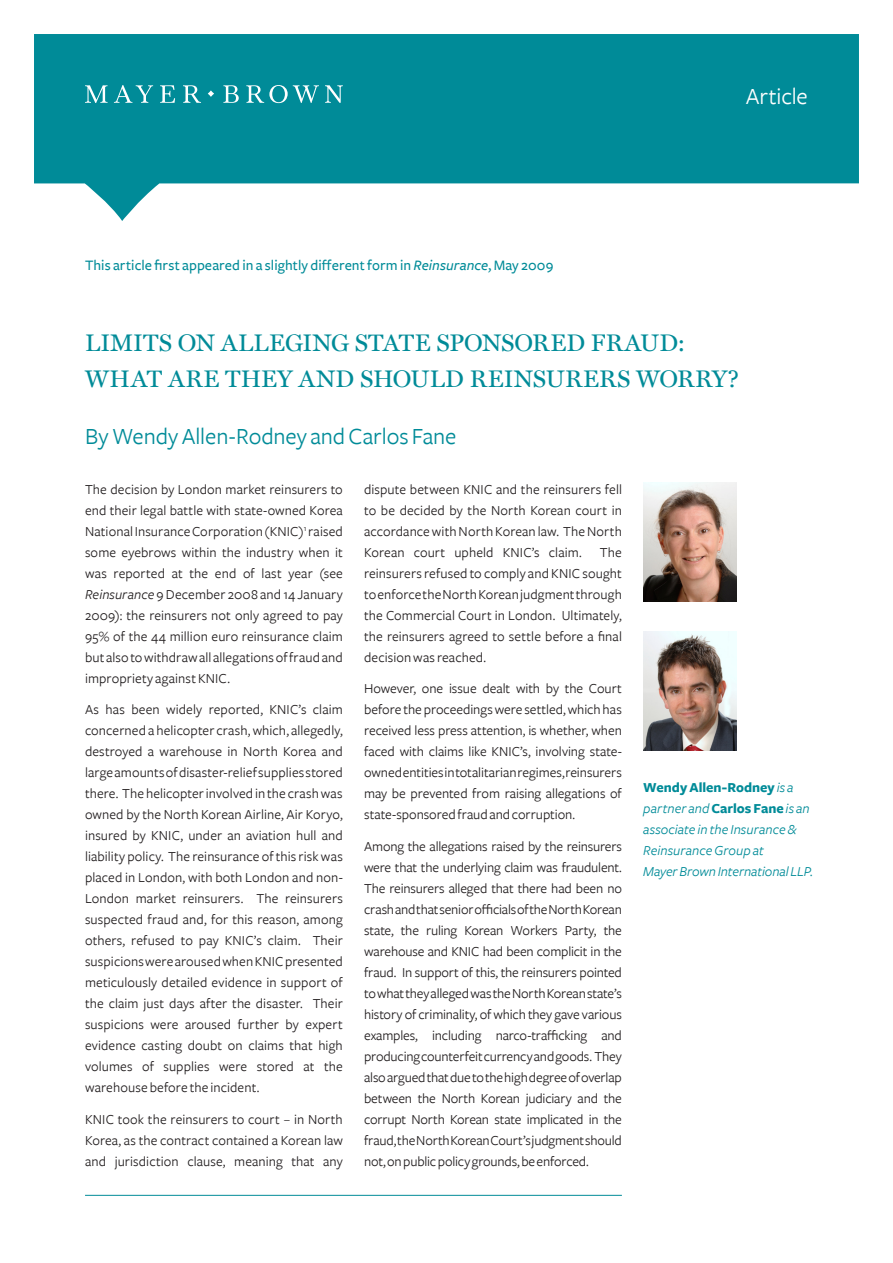
<style>
.page{position:relative;width:893px;height:1263px;background:#fff}
.page>*{position:absolute;margin:0;border:0;box-sizing:border-box;transform-origin:0 0}
.M_roman______title_2{font:24px/36px "Miller Text";color:#008b98}
.M_roman______title_2-2{font:24px "Freight Sans";color:#008b98}
.F_book______document{font:24px "Freight Sans";letter-spacing:-.005em;color:#fff}
.Headings_L1_Subhead{font:500 15px "Freight Sans";letter-spacing:.005em;color:#008b98}
.Body_copy{font:14.25px/21px "Freight Sans";letter-spacing:.005em;color:#231f20;text-align:justify}
.Body_copy_italic{font:italic 14.25px/21px "Freight Sans";color:#008b98}
.s1{font-style:italic}
.s2{font-weight:700;font-style:normal}
</style>
<div class="page">
<svg style="left:34px;top:34px;width:825px;height:187px;fill:#008b98"></svg>
<svg style="left:85px;top:85px;width:258px;height:18px;background:#38a4ae"></svg>
<hr style="left:85px;top:1195px;width:537px;height:1px;background:#008b98">
<img style="left:643px;top:482px;width:94px;height:119px">
<img style="left:643px;top:631px;width:94px;height:119px">
<p class="F_book______document" style="left:746px;top:83px;width:64px">Article</p>
<p class="Headings_L1_Subhead" style="left:85px;top:257px;width:470px">This article first appeared in a slightly different form in <span class="s1">Reinsurance</span>, May 2009</p>
<p class="M_roman______title_2" style="left:85px;top:325px;width:656px">LIMITS ON ALLEGING STATE SPONSORED FRAUD:<br>WHAT ARE THEY AND SHOULD REINSURERS WORRY?</p>
<p class="M_roman______title_2-2" style="left:85px;top:423px;width:373px">By Wendy Allen-Rodney and Carlos Fane</p>
<p class="Body_copy" style="left:85px;top:479px;width:259px">The decision by London market reinsurers to end their legal battle with state-owned Korea National Insurance Corporation (KNIC)<sup>1</sup> raised some eyebrows within the industry when it was reported at the end of last year (see <span class="s1">Reinsurance</span> 9 December 2008 and 14 January 2009): the reinsurers not only agreed to pay 95% of the 44 million euro reinsurance claim but also to withdraw all allegations of fraud and impropriety against KNIC.</p>
<p class="Body_copy" style="left:85px;top:699px;width:259px">As has been widely reported, KNIC’s claim concerned a helicopter crash, which, allegedly, destroyed a warehouse in North Korea and large amounts of disaster-relief supplies stored there. The helicopter involved in the crash was owned by the North Korean Airline, Air Koryo, insured by KNIC, under an aviation hull and liability policy. The reinsurance of this risk was placed in London, with both London and non-London market reinsurers. The reinsurers suspected fraud and, for this reason, among others, refused to pay KNIC’s claim. Their suspicions were aroused when KNIC presented meticulously detailed evidence in support of the claim just days after the disaster. Their suspicions were aroused further by expert evidence casting doubt on claims that high volumes of supplies were stored at the warehouse before the incident.</p>
<p class="Body_copy" style="left:85px;top:1109px;width:259px">KNIC took the reinsurers to court – in North Korea, as the contract contained a Korean law and jurisdiction clause, meaning that any</p>
<p class="Body_copy" style="left:364px;top:479px;width:259px">dispute between KNIC and the reinsurers fell to be decided by the North Korean court in accordance with North Korean law. The North Korean court upheld KNIC’s claim.</p>
<p class="Body_copy" style="left:364px;top:542px;width:259px;text-indent:236px">The reinsurers refused to comply and KNIC sought to enforce the North Korean judgment through the Commercial Court in London. Ultimately, the reinsurers agreed to settle before a final decision was reached.</p>
<p class="Body_copy" style="left:364px;top:678px;width:259px">However, one issue dealt with by the Court before the proceedings were settled, which has received less press attention, is whether, when faced with claims like KNIC’s, involving state&shy;owned entities in totalitarian regimes, reinsurers may be prevented from raising allegations of state-sponsored fraud and corruption.</p>
<p class="Body_copy" style="left:364px;top:836px;width:259px">Among the allegations raised by the reinsurers were that the underlying claim was fraudulent.<br>The reinsurers alleged that there had been no crash and that senior officials of the North Korean state, the ruling Korean Workers Party, the warehouse and KNIC had been complicit in the fraud. In support of this, the reinsurers pointed to what they alleged was the North Korean state’s history of criminality, of which they gave various examples, including narco-trafficking and producing counterfeit currency and goods. They also argued that due to the high degree of overlap between the North Korean judiciary and the corrupt North Korean state implicated in the fraud, the North Korean Court’s judgment should not, on public policy grounds, be enforced.</p>
<p class="Body_copy_italic" style="left:643px;top:777px;width:172px"><span class="s2">Wendy Allen-Rodney</span> is a partner and <span class="s2">Carlos Fane</span> is an associate in the Insurance &amp;<br>Reinsurance Group at<br>Mayer Brown International LLP.</p>
</div>
